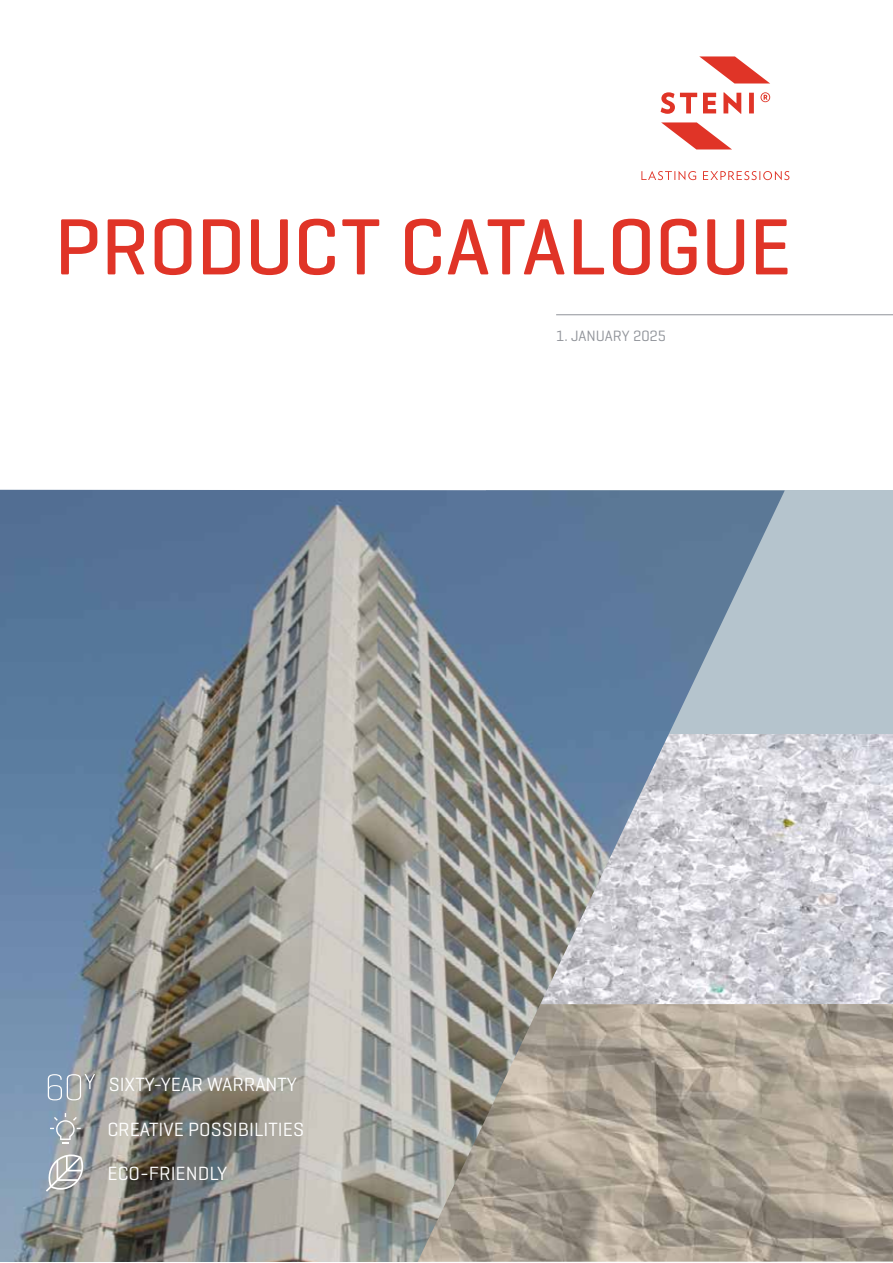
<style>
.page{position:relative;width:893px;height:1263px;background:#fff}
.page>*{position:absolute;margin:0;border:0;box-sizing:border-box;transform-origin:0 0}
.t1{font:500 81px "Geogrotesque";letter-spacing:-.005em;color:#e03427}
.t2{font:19.5px/40.3px "Geogrotesque";color:#fff}
.t3{font:15.3px "Geogrotesque";color:#909399}
</style>
<div class="page">
<svg style="left:699px;top:56px;width:71px;height:27px"></svg>
<svg style="left:661px;top:122px;width:71px;height:27px"></svg>
<svg style="left:661px;top:92px;width:93px;height:22px"></svg>
<svg style="left:760px;top:92px;width:10px;height:10px"></svg>
<svg style="left:641px;top:171px;width:148px;height:9px"></svg>
<hr style="left:556px;top:314px;width:337px;height:1px;background:#909399">
<div style="left:486px;top:490px;width:407px;height:258px;background:#b5c4cd"></div>
<img style="left:785px;top:735px;width:108px;height:269px">
<img style="left:785px;top:1004px;width:108px;height:258px">
<img style="left:0;top:490px;width:785px;height:772px">
<svg style="left:37px;top:1113px;width:44px;height:32px"></svg>
<svg style="left:35px;top:1074px;width:60px;height:28px;background:#98a7b5"></svg>
<svg style="left:33px;top:1154px;width:52px;height:39px;background:#a6afb8"></svg>
<h1 class="t1" style="left:54px;top:196px;width:738px">PRODUCT CATALOGUE</h1>
<p class="t3" style="left:556px;top:326px;width:111px">1. JANUARY 2025</p>
<p class="t2" style="left:109px;top:1063px;width:190px">SIXTY-YEAR WARRANTY</p>
<p class="t2" style="left:108px;top:1109px;width:198px">CREATIVE POSSIBILITIES</p>
<p class="t2" style="left:108px;top:1152px;width:121px">ECO-FRIENDLY</p>
<p class="t2" style="left:95px;top:1071px;width:187px">SEKSTI ÅR GARANTI<br>KREATIVE MULIGHETER</p>
<p class="t2" style="left:95px;top:1155px;width:121px">MILJØVENNLIG</p>
</div>
